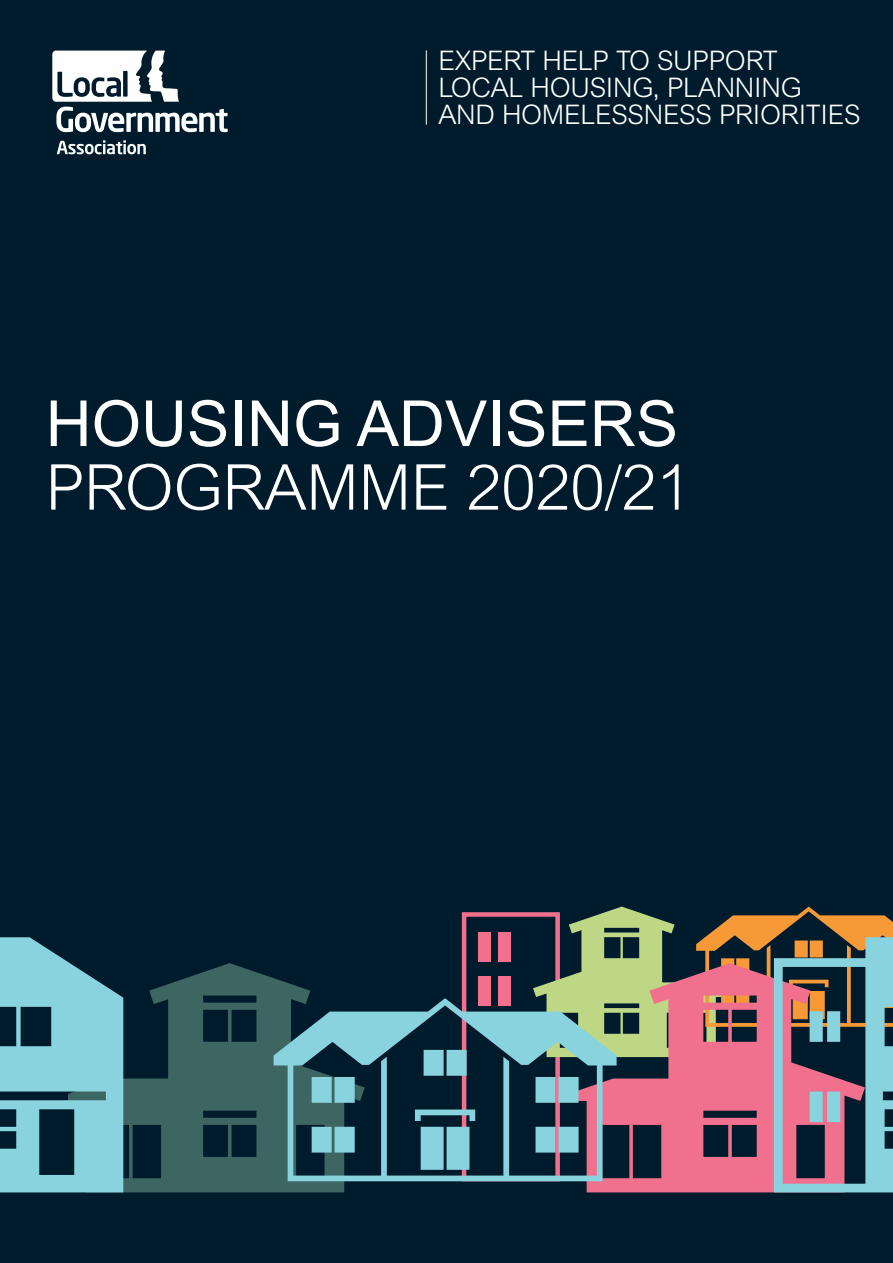
<style>
.page{position:relative;width:893px;height:1263px;background:#001b2b}
.page>*{position:absolute;margin:0;border:0;box-sizing:border-box;transform-origin:0 0}
.t1{font:63.6px "Arial";color:#fff}
.t2{font:300 63.3px "Arial MT Std";letter-spacing:-.005em;color:#fff}
.t3{font:300 27px/27px "Arial MT Std";letter-spacing:-.01em;color:#fff}
</style>
<div class="page">
<div style="left:462px;top:912px;width:98px;height:269px;border:4px solid #f1708d"></div>
<div style="left:479px;top:932px;width:12px;height:30px;background:#f1708d"></div>
<div style="left:479px;top:976px;width:12px;height:30px;background:#f1708d"></div>
<div style="left:498px;top:932px;width:13px;height:30px;background:#f1708d"></div>
<div style="left:498px;top:976px;width:13px;height:30px;background:#f1708d"></div>
<svg style="left:57px;top:140px;width:89px;height:14px"></svg>
<svg style="left:52px;top:51px;width:176px;height:81px"></svg>
<hr style="left:426px;top:50px;width:1px;height:75px;background:#fff">
<svg style="left:123px;top:963px;width:242px;height:229px;fill:#3d6562"></svg>
<svg style="left:533px;top:906px;width:360px;height:286px"></svg>
<svg style="left:0;top:937px;width:123px;height:255px"></svg>
<svg style="left:274px;top:998px;width:343px;height:183px"></svg>
<p class="t3" style="left:439px;top:47px;width:424px">EXPERT HELP TO SUPPORT<br>LOCAL HOUSING, PLANNING<br>AND HOMELESSNESS PRIORITIES</p>
<h1 class="t1" style="left:46px;top:382px;width:634px">HOUSING ADVISERS</h1>
<h2 class="t2" style="left:46px;top:451px;width:647px">PROGRAMME 2020/21</h2>
</div>
